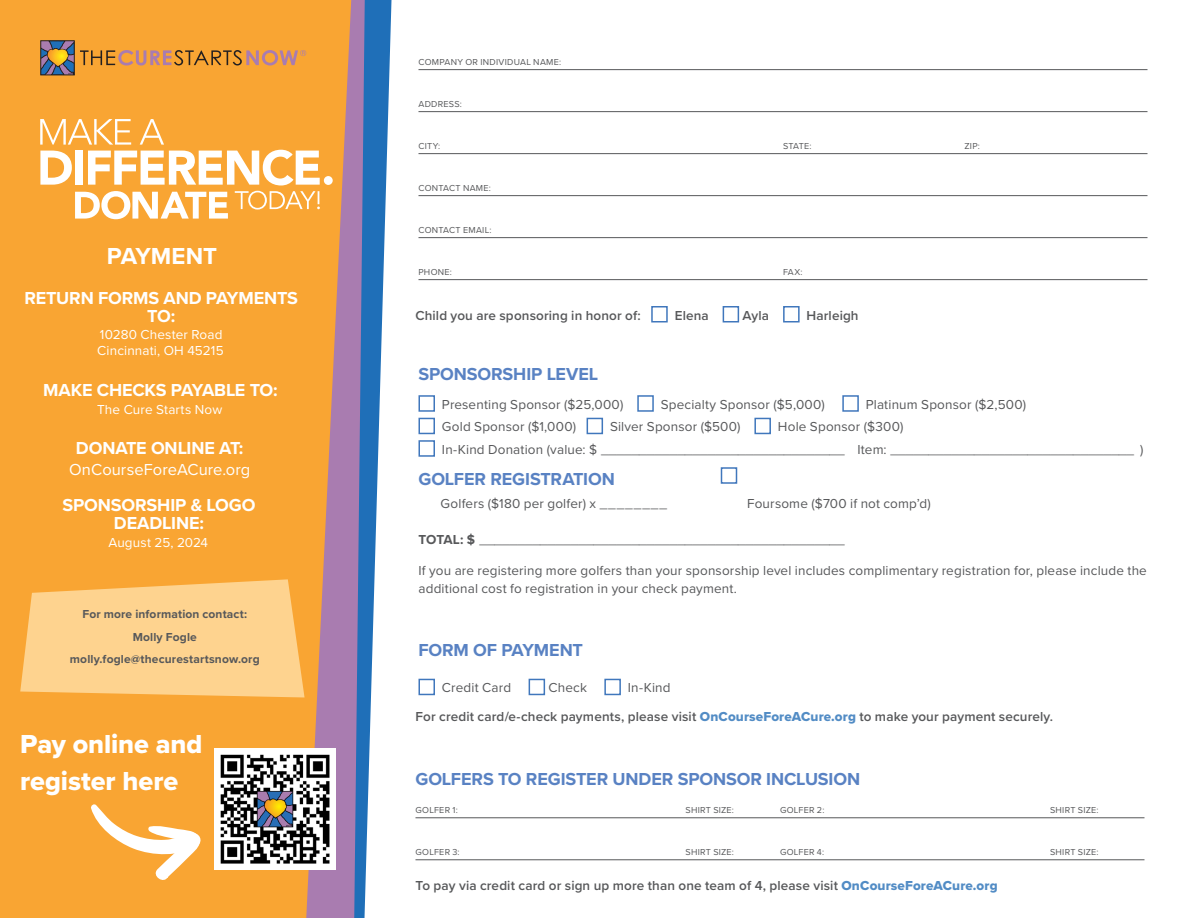
<style>
.page{position:relative;width:1188px;height:918px;background:#fff}
.page>*{position:absolute;margin:0;border:0;box-sizing:border-box;transform-origin:0 0}
.t1{font:27px/37.5px "Proxima Nova Extrabld";letter-spacing:-.005em;color:#fff}
.t2{font:700 24px "Proxima Nova";letter-spacing:-.005em;color:#fff}
.t3{font:700 18px "Proxima Nova";letter-spacing:-.005em;color:#5982c3}
.t4{font:700 18px/18px "Proxima Nova";letter-spacing:-.01em;color:#fff;text-align:center}
.t5{font:16.5px "Proxima Nova";letter-spacing:.005em;color:#fff}
.t6{font:13.5px/22.5px "Proxima Nova";letter-spacing:.01em;color:#57585a}
.t7{font:600 13.5px "Proxima Nova";letter-spacing:.01em;color:#57585a}
.t8{font:13.5px/16.5px "Proxima Nova";letter-spacing:.01em;color:#fff}
.t9{font:700 12px/22.5px "Proxima Nova";letter-spacing:.015em;color:#57585a;text-align:center}
.t10{font:9px "Proxima Nova";letter-spacing:.03em;color:#57585a}
.s1{font-weight:700}
.s2{font-family:"Proxima Nova Extrabld";font-weight:400;color:#528cc5}
</style>
<div class="page">
<hr style="left:418px;top:69px;width:730px;height:1px;background:#57585a">
<hr style="left:418px;top:111px;width:730px;height:1px;background:#57585a">
<hr style="left:418px;top:153px;width:730px;height:1px;background:#57585a">
<hr style="left:418px;top:195px;width:730px;height:1px;background:#57585a">
<hr style="left:418px;top:237px;width:730px;height:1px;background:#57585a">
<hr style="left:418px;top:279px;width:730px;height:1px;background:#57585a">
<div style="left:418px;top:395px;width:17px;height:17px;border:2px solid #4077bc"></div>
<div style="left:637px;top:395px;width:17px;height:17px;border:2px solid #4077bc"></div>
<div style="left:842px;top:395px;width:17px;height:17px;border:2px solid #4077bc"></div>
<div style="left:418px;top:418px;width:17px;height:16px;border:2px solid #4077bc"></div>
<div style="left:587px;top:418px;width:16px;height:16px;border:2px solid #4077bc"></div>
<div style="left:754px;top:418px;width:17px;height:16px;border:2px solid #4077bc"></div>
<div style="left:418px;top:440px;width:17px;height:17px;border:2px solid #4077bc"></div>
<div style="left:418px;top:679px;width:17px;height:16px;border:2px solid #4077bc"></div>
<div style="left:529px;top:679px;width:16px;height:16px;border:2px solid #4077bc"></div>
<div style="left:604px;top:679px;width:17px;height:16px;border:2px solid #4077bc"></div>
<hr style="left:416px;top:818px;width:728px;height:1px;background:#57585a">
<hr style="left:416px;top:860px;width:728px;height:1px;background:#57585a">
<div style="left:721px;top:467px;width:16px;height:17px;border:2px solid #4077bc"></div>
<div style="left:651px;top:306px;width:17px;height:16px;border:2px solid #4077bc"></div>
<div style="left:723px;top:306px;width:16px;height:16px;border:2px solid #4077bc"></div>
<div style="left:783px;top:306px;width:17px;height:16px;border:2px solid #4077bc"></div>
<div style="left:0;top:0;width:355px;height:918px;background:#f9a533"></div>
<svg style="left:365px;top:0;width:27px;height:899px"></svg>
<svg style="left:306px;top:0;width:59px;height:918px;fill:#a97cb0"></svg>
<svg style="left:80px;top:50px;width:226px;height:16px"></svg>
<svg style="left:42px;top:42px;width:31px;height:31px"></svg>
<div style="left:40px;top:40px;width:35px;height:35px;border:1px solid #231f20"></div>
<div style="left:324px;top:176px;width:9px;height:9px;background:#fff;border-radius:50%"></div>
<svg style="left:40px;top:119px;width:280px;height:100px"></svg>
<svg style="left:20px;top:579px;width:285px;height:118px"></svg>
<svg style="left:91px;top:804px;width:110px;height:76px"></svg>
<img style="left:214px;top:748px;width:122px;height:121px">
<h2 class="t2" style="left:107px;top:238px;width:112px">PAYMENT</h2>
<h3 class="t4" style="left:24px;top:289px;width:275px">RETURN FORMS AND PAYMENTS<br>TO:</h3>
<p class="t8" style="left:97px;top:325px;width:128px">10280 Chester Road<br>Cincinnati, OH 45215</p>
<h3 class="t4" style="left:43px;top:380px;width:236px">MAKE CHECKS PAYABLE TO:</h3>
<p class="t8" style="left:97px;top:400px;width:127px">The Cure Starts Now</p>
<h3 class="t4" style="left:76px;top:439px;width:169px">DONATE ONLINE AT:</h3>
<p class="t5" style="left:69px;top:457px;width:183px">OnCourseForeACure.org</p>
<h3 class="t4" style="left:63px;top:496px;width:194px">SPONSORSHIP &amp; LOGO<br>DEADLINE:</h3>
<p class="t8" style="left:108px;top:534px;width:101px">August 25, 2024</p>
<p class="t9" style="left:70px;top:603px;width:191px">For more information contact:<br>Molly Fogle molly.fogle@thecurestartsnow.org</p>
<h1 class="t1" style="left:20px;top:724px;width:184px">Pay online and register here</h1>
<p class="t10" style="left:418px;top:55px;width:144px">COMPANY OR INDIVIDUAL NAME:</p>
<p class="t10" style="left:418px;top:97px;width:45px">ADDRESS:</p>
<p class="t10" style="left:418px;top:139px;width:23px">CITY:</p>
<p class="t10" style="left:783px;top:139px;width:30px">STATE:</p>
<p class="t10" style="left:965px;top:139px;width:17px">ZIP:</p>
<p class="t10" style="left:418px;top:181px;width:74px">CONTACT NAME:</p>
<p class="t10" style="left:418px;top:223px;width:75px">CONTACT EMAIL:</p>
<p class="t10" style="left:418px;top:265px;width:35px">PHONE:</p>
<p class="t10" style="left:783px;top:265px;width:21px">FAX:</p>
<p class="t7" style="left:416px;top:305px;width:227px">Child you are sponsoring in honor of:</p>
<p class="t7" style="left:675px;top:305px;width:36px">Elena</p>
<p class="t7" style="left:743px;top:305px;width:28px">Ayla</p>
<p class="t7" style="left:807px;top:305px;width:54px">Harleigh</p>
<h3 class="t3" style="left:418px;top:361px;width:181px">SPONSORSHIP LEVEL</h3>
<p class="t6" style="left:442px;top:392px;width:183px">Presenting Sponsor ($25,000)</p>
<p class="t6" style="left:661px;top:392px;width:166px">Specialty Sponsor ($5,000)</p>
<p class="t6" style="left:866px;top:392px;width:162px">Platinum Sponsor ($2,500)</p>
<p class="t6" style="left:442px;top:415px;width:136px">Gold Sponsor ($1,000)</p>
<p class="t6" style="left:610px;top:415px;width:132px">Silver Sponsor ($500)</p>
<p class="t6" style="left:442px;top:415px;width:703px;text-indent:336px">Hole Sponsor ($300)<br>In-Kind Donation (value: $ ________________________________ Item: ________________________________ )</p>
<h3 class="t3" style="left:418px;top:466px;width:198px">GOLFER REGISTRATION</h3>
<p class="t6" style="left:441px;top:491px;width:228px">Golfers ($180 per golfer) x ________</p>
<p class="t6" style="left:747px;top:491px;width:185px">Foursome ($700 if not comp’d)</p>
<p class="t6" style="left:418px;top:527px;width:428px"><span class="s1">TOTAL: $</span> ________________________________________________</p>
<p class="t6" style="left:418px;top:561px;width:730px;line-height:18px">If you are registering more golfers than your sponsorship level includes complimentary registration for, please include the additional cost fo registration in your check payment.</p>
<h3 class="t3" style="left:418px;top:637px;width:166px">FORM OF PAYMENT</h3>
<p class="t6" style="left:442px;top:676px;width:71px">Credit Card</p>
<p class="t6" style="left:549px;top:676px;width:40px">Check</p>
<p class="t6" style="left:628px;top:676px;width:44px">In-Kind</p>
<p class="t7" style="left:416px;top:706px;width:639px">For credit card/e-check payments, please visit <span class="s2">OnCourseForeACure.org</span> to make your payment securely.</p>
<h3 class="t3" style="left:416px;top:765px;width:446px">GOLFERS TO REGISTER UNDER SPONSOR INCLUSION</h3>
<p class="t10" style="left:416px;top:803px;width:44px">GOLFER 1:</p>
<p class="t10" style="left:686px;top:803px;width:50px">SHIRT SIZE:</p>
<p class="t10" style="left:780px;top:803px;width:46px">GOLFER 2:</p>
<p class="t10" style="left:1050px;top:803px;width:50px">SHIRT SIZE:</p>
<p class="t10" style="left:416px;top:845px;width:46px">GOLFER 3:</p>
<p class="t10" style="left:686px;top:845px;width:50px">SHIRT SIZE:</p>
<p class="t10" style="left:780px;top:845px;width:46px">GOLFER 4:</p>
<p class="t10" style="left:1050px;top:845px;width:50px">SHIRT SIZE:</p>
<p class="t7" style="left:416px;top:875px;width:584px">To pay via credit card or sign up more than one team of 4, please visit <span class="s2">OnCourseForeACure.org</span></p>
</div>
